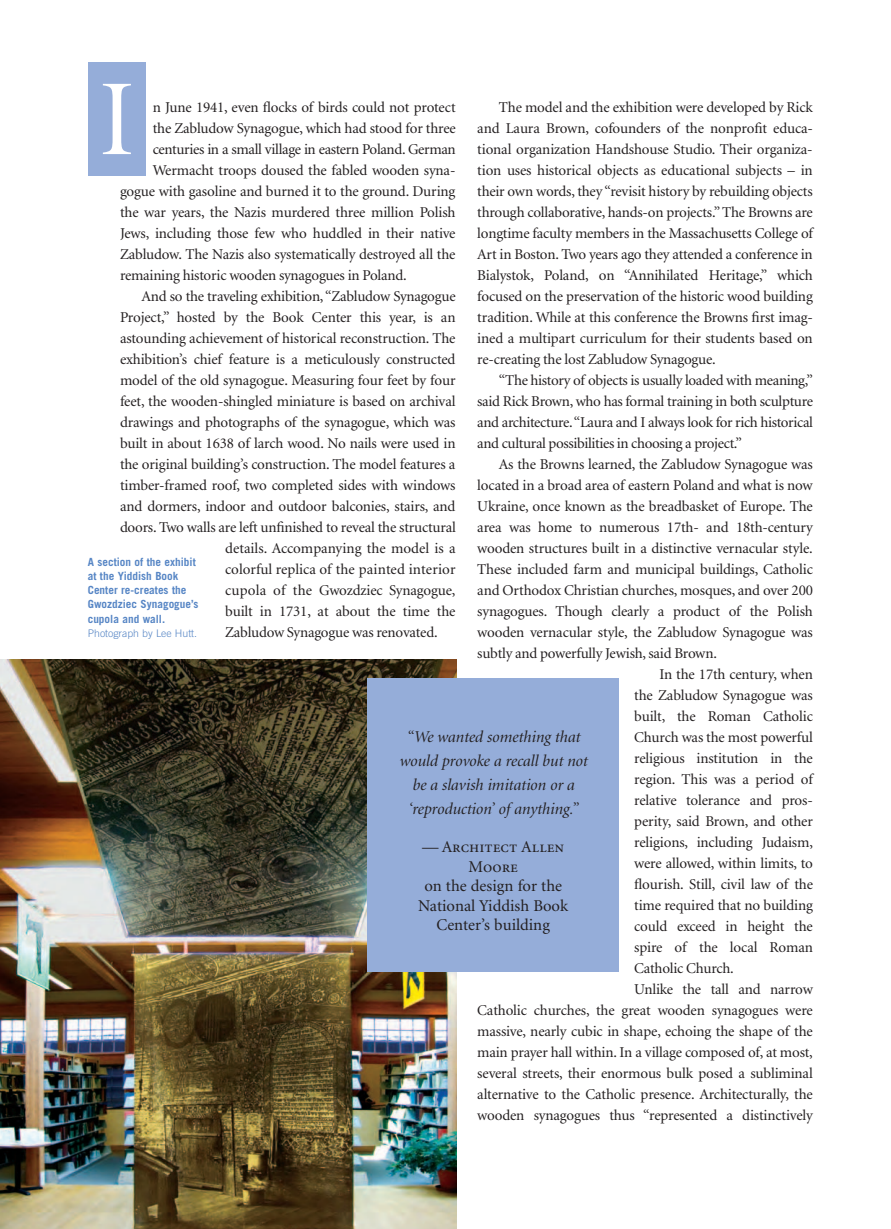
<style>
.page{position:relative;width:891px;height:1229px;background:#fff}
.page>*{position:absolute;margin:0;border:0;box-sizing:border-box;transform-origin:0 0}
.t1{font:108px "Minion Display";color:#fff}
.t2{font:italic 16.5px/24px "Minion Display";color:#231f20;text-align:center}
.t3{font:16.5px/19.5px "Minion";color:#231f20;text-align:center}
.t4{font:16.5px/19.5px "Minion Regular SC";color:#231f20;text-align:center}
.t5{font:15px/21px "Minion";letter-spacing:-.01em;color:#231f20;text-align:justify}
.t6{font:700 11.25px/14.2px "Trade Gothic";color:#5786c5}
.t7{font:300 10.5px "Trade Gothic";color:#5786c5}
</style>
<div class="page">
<img style="left:0;top:659px;width:457px;height:569px">
<div style="left:88px;top:62px;width:58px;height:113px;background:#95add9"></div>
<div style="left:368px;top:678px;width:251px;height:293px;background:#95add9"></div>
<h1 class="t1" style="left:99px;top:77px;width:37px">I</h1>
<p class="t5" style="left:153px;top:98px;width:304px">n June 1941, even flocks of birds could not protect</p>
<p class="t5" style="left:153px;top:119px;width:305px">the Zabludow Synagogue, which had stood for three</p>
<p class="t5" style="left:153px;top:140px;width:305px">centuries in a small village in eastern Poland. German</p>
<p class="t5" style="left:153px;top:161px;width:304px">Wermacht troops doused the fabled wooden syna-</p>
<p class="t5" style="left:120px;top:182px;width:337px">gogue with gasoline and burned it to the ground. During</p>
<p class="t5" style="left:120px;top:203px;width:337px">the war years, the Nazis murdered three million Polish</p>
<p class="t5" style="left:120px;top:224px;width:337px">Jews, including those few who huddled in their native</p>
<p class="t5" style="left:120px;top:245px;width:337px">Zabludow. The Nazis also systematically destroyed all the</p>
<p class="t5" style="left:120px;top:266px;width:288px">remaining historic wooden synagogues in Poland.</p>
<p class="t5" style="left:142px;top:287px;width:316px">And so the traveling exhibition,“Zabludow Synagogue</p>
<p class="t5" style="left:120px;top:308px;width:337px">Project,” hosted by the Book Center this year, is an</p>
<p class="t5" style="left:120px;top:329px;width:337px">astounding achievement of historical reconstruction. The</p>
<p class="t5" style="left:120px;top:350px;width:337px">exhibition’s chief feature is a meticulously constructed</p>
<p class="t5" style="left:120px;top:371px;width:337px">model of the old synagogue. Measuring four feet by four</p>
<p class="t5" style="left:120px;top:392px;width:337px">feet, the wooden-shingled miniature is based on archival</p>
<p class="t5" style="left:120px;top:413px;width:337px">drawings and photographs of the synagogue, which was</p>
<p class="t5" style="left:120px;top:434px;width:337px">built in about 1638 of larch wood. No nails were used in</p>
<p class="t5" style="left:120px;top:455px;width:337px">the original building’s construction. The model features a</p>
<p class="t5" style="left:120px;top:476px;width:337px">timber-framed roof, two completed sides with windows</p>
<p class="t5" style="left:120px;top:497px;width:337px">and dormers, indoor and outdoor balconies, stairs, and</p>
<p class="t5" style="left:120px;top:518px;width:338px">doors. Two walls are left unfinished to reveal the structural</p>
<p class="t5" style="left:225px;top:539px;width:232px">details. Accompanying the model is a</p>
<p class="t5" style="left:225px;top:560px;width:232px">colorful replica of the painted interior</p>
<p class="t5" style="left:225px;top:581px;width:232px">cupola of the Gwozdziec Synagogue,</p>
<p class="t5" style="left:225px;top:602px;width:232px">built in 1731, at about the time the</p>
<p class="t5" style="left:225px;top:623px;width:214px">Zabludow Synagogue was renovated.</p>
<p class="t5" style="left:477px;top:98px;width:337px;text-indent:22px">The model and the exhibition were developed by Rick and Laura Brown, cofounders of the nonprofit educa&shy;tional organization Handshouse Studio. Their organiza&shy;tion uses historical objects as educational subjects – in their own words, they “revisit history by rebuilding objects through collaborative, hands-on projects.” The Browns are longtime faculty members in the Massachusetts College of Art in Boston. Two years ago they attended a conference in Bialystok, Poland, on “Annihilated Heritage,” which focused on the preservation of the historic wood building tradition. While at this conference the Browns first imag&shy;ined a multipart curriculum for their students based on re-creating the lost Zabludow Synagogue.</p>
<p class="t5" style="left:477px;top:371px;width:337px;text-indent:22px">“The history of objects is usually loaded with meaning,” said Rick Brown, who has formal training in both sculpture and architecture.“Laura and I always look for rich historical and cultural possibilities in choosing a project.”</p>
<p class="t5" style="left:499px;top:455px;width:315px">As the Browns learned, the Zabludow Synagogue was</p>
<p class="t5" style="left:477px;top:476px;width:337px">located in a broad area of eastern Poland and what is now</p>
<p class="t5" style="left:477px;top:497px;width:337px">Ukraine, once known as the breadbasket of Europe. The</p>
<p class="t5" style="left:477px;top:518px;width:337px">area was home to numerous 17th- and 18th-century</p>
<p class="t5" style="left:477px;top:539px;width:337px">wooden structures built in a distinctive vernacular style.</p>
<p class="t5" style="left:477px;top:560px;width:337px">These included farm and municipal buildings, Catholic</p>
<p class="t5" style="left:477px;top:581px;width:337px">and Orthodox Christian churches, mosques, and over 200</p>
<p class="t5" style="left:477px;top:602px;width:337px">synagogues. Though clearly a product of the Polish</p>
<p class="t5" style="left:477px;top:623px;width:337px">wooden vernacular style, the Zabludow Synagogue was</p>
<p class="t5" style="left:477px;top:644px;width:241px">subtly and powerfully Jewish, said Brown.</p>
<p class="t5" style="left:659px;top:665px;width:155px">In the 17th century, when</p>
<p class="t5" style="left:634px;top:686px;width:180px">the Zabludow Synagogue was</p>
<p class="t5" style="left:634px;top:707px;width:180px">built, the Roman Catholic</p>
<p class="t5" style="left:634px;top:728px;width:180px">Church was the most powerful</p>
<p class="t5" style="left:634px;top:749px;width:180px">religious institution in the</p>
<p class="t5" style="left:634px;top:770px;width:180px">region. This was a period of</p>
<p class="t5" style="left:634px;top:791px;width:180px">relative tolerance and pros-</p>
<p class="t5" style="left:634px;top:812px;width:180px">perity, said Brown, and other</p>
<p class="t5" style="left:634px;top:833px;width:180px">religions, including Judaism,</p>
<p class="t5" style="left:634px;top:854px;width:180px">were allowed, within limits, to</p>
<p class="t5" style="left:634px;top:875px;width:180px">flourish. Still, civil law of the</p>
<p class="t5" style="left:634px;top:896px;width:180px">time required that no building</p>
<p class="t5" style="left:634px;top:917px;width:180px">could exceed in height the</p>
<p class="t5" style="left:634px;top:938px;width:180px">spire of the local Roman</p>
<p class="t5" style="left:634px;top:959px;width:101px">Catholic Church.</p>
<p class="t5" style="left:634px;top:980px;width:180px">Unlike the tall and narrow</p>
<p class="t5" style="left:477px;top:1001px;width:337px">Catholic churches, the great wooden synagogues were</p>
<p class="t5" style="left:477px;top:1022px;width:337px">massive, nearly cubic in shape, echoing the shape of the</p>
<p class="t5" style="left:477px;top:1043px;width:337px">main prayer hall within. In a village composed of, at most,</p>
<p class="t5" style="left:477px;top:1064px;width:337px">several streets, their enormous bulk posed a subliminal</p>
<p class="t5" style="left:477px;top:1085px;width:337px">alternative to the Catholic presence. Architecturally, the</p>
<p class="t5" style="left:477px;top:1106px;width:337px">wooden synagogues thus “represented a distinctively</p>
<p class="t6" style="left:88px;top:555px;width:112px">A section of the exhibit at the Yiddish Book<br>Center re-creates the<br>Gwozdziec Synagogue’s cupola and wall.</p>
<p class="t7" style="left:88px;top:629px;width:111px">Photograph by Lee Hutt.</p>
<p class="t2" style="left:399px;top:726px;width:190px">“We wanted something that would provoke a recall but not be a slavish imitation or a ‘reproduction’ of anything.”</p>
<p class="t4" style="left:422px;top:838px;width:144px">— Architect Allen<br>Moore</p>
<p class="t3" style="left:418px;top:877px;width:152px">on the design for the<br>National Yiddish Book<br>Center’s building</p>
</div>
